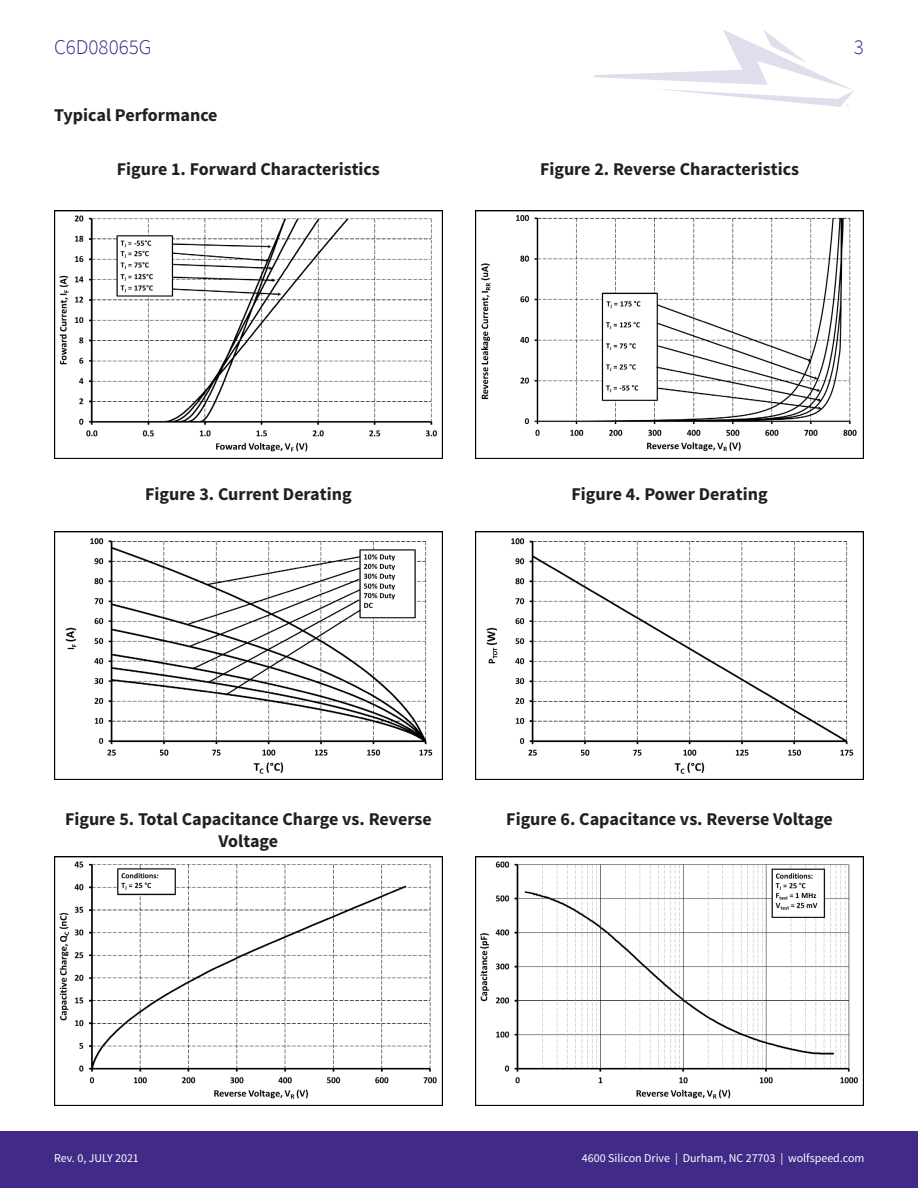
<style>
.page{position:relative;width:918px;height:1188px;background:#fff}
.page>*{position:absolute;margin:0;border:0;box-sizing:border-box;transform-origin:0 0}
.t1{font:300 21px "Source Sans Pro";color:#412a88}
.Graph_Header{font:700 18px/21.6px "Source Sans Pro";color:#231f20;text-align:center}
.graph{font:700 18px "Source Sans Pro";color:#231f20}
.t2{font:12px "Source Sans Pro";color:#fff}
</style>
<div class="page">
<svg style="left:594px;top:29px;width:259px;height:78px"></svg>
<div style="left:0;top:1131px;width:918px;height:57px;background:#412a88"></div>
<img style="left:476px;top:210px;width:388px;height:249px">
<img style="left:54px;top:531px;width:388px;height:249px">
<img style="left:476px;top:531px;width:388px;height:249px">
<img style="left:54px;top:857px;width:388px;height:248px">
<img style="left:476px;top:857px;width:388px;height:248px">
<img style="left:54px;top:210px;width:388px;height:249px">
<p class="t1" style="left:54px;top:34px;width:99px">C6D08065G</p>
<p class="t1" style="left:854px;top:34px;width:12px">3</p>
<p class="graph" style="left:54px;top:103px;width:165px">Typical Performance</p>
<p class="Graph_Header" style="left:117px;top:159px;width:265px">Figure 1. Forward Characteristics</p>
<p class="Graph_Header" style="left:540px;top:159px;width:261px">Figure 2. Reverse Characteristics</p>
<p class="Graph_Header" style="left:145px;top:483px;width:208px">Figure 3. Current Derating</p>
<p class="Graph_Header" style="left:572px;top:483px;width:198px">Figure 4. Power Derating</p>
<p class="Graph_Header" style="left:65px;top:809px;width:368px">Figure 5. Total Capacitance Charge vs. Reverse<br>Voltage</p>
<p class="Graph_Header" style="left:506px;top:809px;width:328px">Figure 6. Capacitance vs. Reverse Voltage</p>
<p class="t2" style="left:54px;top:1150px;width:86px">Rev. 0, JULY 2021</p>
<p class="t2" style="left:582px;top:1150px;width:284px">4600 Silicon Drive | Durham, NC 27703 | wolfspeed.com</p>
</div>
